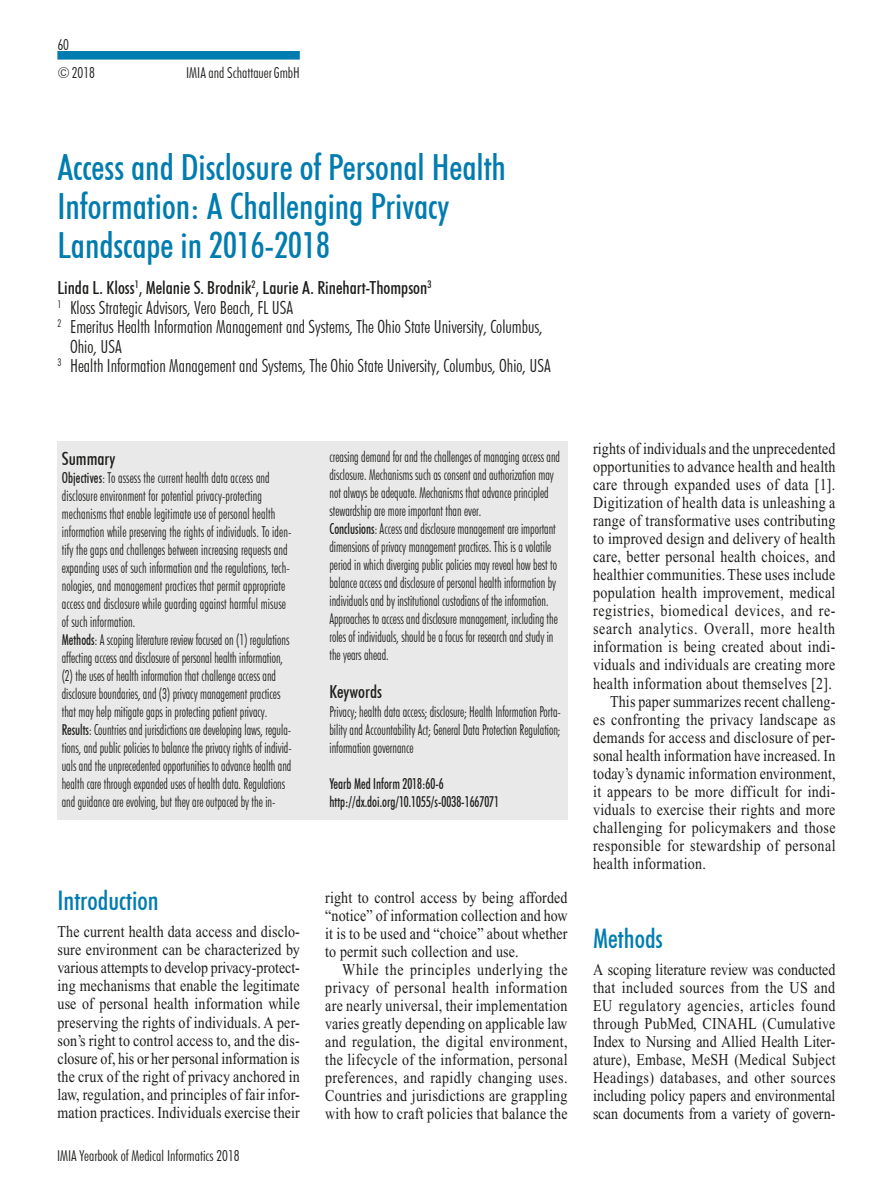
<style>
.page{position:relative;width:893px;height:1191px;background:#fff}
.page>*{position:absolute;margin:0;border:0;box-sizing:border-box;transform-origin:0 0}
.t1{font:500 condensed 36px/39px "Futura BT";color:#007cb0}
.t2{font:500 condensed 27px "Futura BT";color:#007cb0}
.t3{font:300 condensed 18px "Futura BT";color:#1d1d1b}
.t4{font:500 condensed 18px "Futura BT";color:#1d1d1b}
.t5{font:16.5px/18px "Times";letter-spacing:.02em;color:#1d1d1b;text-align:justify;scale:.85 1}
.t6{font:16.5px "Times";letter-spacing:.045em;color:#1d1d1b;scale:.85 1}
.t7{font:300 condensed 15px/18px "Futura BT";color:#1d1d1b;scale:.85 1}
.t8{font:300 condensed 15px "Futura BT";color:#1d1d1b}
.t9{font:500 condensed 15px/18px "Futura BT";color:#1d1d1b;scale:.85 1}
.s1{font-weight:500}
</style>
<div class="page">
<div style="left:57px;top:51px;width:243px;height:9px;background:#007cb0"></div>
<div style="left:57px;top:441px;width:511px;height:378px;background:#e9e9e9"></div>
<p class="t8" style="left:57px;top:35px;width:13px">60</p>
<p class="t8" style="left:57px;top:63px;width:39px">©2018</p>
<p class="t8" style="left:186px;top:63px;width:115px">IMIA and SchattauerGmbH</p>
<h1 class="t1" style="left:57px;top:148px;width:450px">Access and Disclosure of Personal Health<br>Information: A Challenging Privacy<br>Landscape in 2016-2018</h1>
<p class="t4" style="left:57px;top:277px;width:375px">Linda L. Kloss<sup>1</sup>, Melanie S. Brodnik<sup>2</sup>, Laurie A. Rinehart-Thompson<sup>3</sup></p>
<p class="t3" style="left:57px;top:296px;width:237px"><sup>1</sup> Kloss Strategic Advisors, Vero Beach, FL USA</p>
<p class="t3" style="left:57px;top:316px;width:487px"><sup>2</sup> Emeritus Health Information Management and Systems, The Ohio State University, Columbus,</p>
<p class="t3" style="left:70px;top:335px;width:53px">Ohio, USA</p>
<p class="t3" style="left:57px;top:355px;width:495px"><sup>3</sup> Health Information Management and Systems, The Ohio State University, Columbus, Ohio, USA</p>
<p class="t4" style="left:62px;top:447px;width:55px">Summary</p>
<p class="t7" style="left:62px;top:468px;width:272px"><span class="s1">Objectives</span>: To assess the current health data access and disclosure environment for potential privacy-protecting mechanisms that enable legitimate use of personal health information while preserving the rights of individuals. To iden&shy;tify the gaps and challenges between increasing requests and expanding uses of such information and the regulations, tech&shy;nologies, and management practices that permit appropriate access and disclosure while guarding against harmful misuse of such information.<br><span class="s1">Methods</span>: A scoping literature review focused on (1) regulations affecting access and disclosure of personal health information, (2) the uses of health information that challenge access and disclosure boundaries, and (3) privacy management practices that may help mitigate gaps in protecting patient privacy.<br><span class="s1">Results</span>: Countries and jurisdictions are developing laws, regula&shy;tions, and public policies to balance the privacy rights of individ&shy;uals and the unprecedented opportunities to advance health and health care through expanded uses of health data. Regulations and guidance are evolving, but they are outpaced by the in-</p>
<p class="t7" style="left:329px;top:448px;width:273px">creasing demand for and the challenges of managing access and disclosure. Mechanisms such as consent and authorization may not always be adequate. Mechanisms that advance principled stewardship are more important than ever.<br><span class="s1">Conclusions</span>: Access and disclosure management are important dimensions of privacy management practices. This is a volatile period in which diverging public policies may reveal how best to balance access and disclosure of personal health information by individuals and by institutional custodians of the information.<br>Approaches to access and disclosure management, including the roles of individuals, should be a focus for research and study in the years ahead.</p>
<p class="t4" style="left:329px;top:680px;width:54px">Keywords</p>
<p class="t7" style="left:329px;top:702px;width:274px;text-align:justify">Privacy; health data access; disclosure; Health Information Porta&shy;bility and Accountability Act; General Data Protection Regulation; information governance</p>
<p class="t9" style="left:329px;top:774px;width:201px">Yearb Med Inform 2018:60-6 http://dx.doi.org/10.1055/s-0038-1667071</p>
<h2 class="t2" style="left:57px;top:884px;width:103px">Introduction</h2>
<p class="t5" style="left:57px;top:922px;width:287px">The current health data access and disclo&shy;sure environment can be characterized by various attempts to develop privacy-protect&shy;ing mechanisms that enable the legitimate use of personal health information while preserving the rights of individuals. A per&shy;son’s right to control access to, and the dis&shy;closure of, his or her personal information is the crux of the right of privacy anchored in law, regulation, and principles of fair infor&shy;mation practices. Individuals exercise their</p>
<p class="t8" style="left:57px;top:1146px;width:184px">IMIA Yearbook of Medical Informatics 2018</p>
<p class="t5" style="left:325px;top:888px;width:287px">right to control access by being afforded “notice” of information collection and how it is to be used and “choice” about whether to permit such collection and use.</p>
<p class="t5" style="left:325px;top:960px;width:287px;text-indent:17px">While the principles underlying the privacy of personal health information are nearly universal, their implementation varies greatly depending on applicable law and regulation, the digital environment, the lifecycle of the information, personal preferences, and rapidly changing uses.<br>Countries and jurisdictions are grappling with how to craft policies that balance the</p>
<p class="t5" style="left:593px;top:440px;width:287px">rights of individuals and the unprecedented</p>
<p class="t5" style="left:593px;top:458px;width:287px">opportunities to advance health and health</p>
<p class="t5" style="left:593px;top:476px;width:287px">care through expanded uses of data [1].</p>
<p class="t5" style="left:593px;top:494px;width:287px">Digitization of health data is unleashing a</p>
<p class="t5" style="left:593px;top:512px;width:287px">range of transformative uses contributing</p>
<p class="t5" style="left:593px;top:530px;width:287px">to improved design and delivery of health</p>
<p class="t5" style="left:593px;top:548px;width:287px">care, better personal health choices, and</p>
<p class="t5" style="left:593px;top:566px;width:286px">healthier communities. These uses include</p>
<p class="t5" style="left:593px;top:584px;width:287px">population health improvement, medical</p>
<p class="t6" style="left:593px;top:602px;width:287px">registries, biomedical devices, and re-</p>
<p class="t6" style="left:593px;top:620px;width:286px">search analytics. Overall, more health</p>
<p class="t5" style="left:593px;top:638px;width:287px">information is being created about indi-</p>
<p class="t5" style="left:593px;top:656px;width:287px">viduals and individuals are creating more</p>
<p class="t5" style="left:593px;top:674px;width:283px">health information about themselves [2].</p>
<p class="t5" style="left:610px;top:692px;width:267px">This paper summarizes recent challeng-</p>
<p class="t5" style="left:593px;top:710px;width:287px">es confronting the privacy landscape as</p>
<p class="t5" style="left:593px;top:728px;width:287px">demands for access and disclosure of per-</p>
<p class="t5" style="left:593px;top:746px;width:286px">sonal health information have increased. In</p>
<p class="t5" style="left:593px;top:764px;width:287px">today’s dynamic information environment,</p>
<p class="t5" style="left:593px;top:782px;width:287px">it appears to be more difficult for indi-</p>
<p class="t5" style="left:593px;top:800px;width:287px">viduals to exercise their rights and more</p>
<p class="t5" style="left:593px;top:818px;width:287px">challenging for policymakers and those</p>
<p class="t5" style="left:593px;top:836px;width:287px">responsible for stewardship of personal</p>
<p class="t5" style="left:593px;top:854px;width:134px">health information.</p>
<h2 class="t2" style="left:593px;top:922px;width:71px">Methods</h2>
<p class="t5" style="left:593px;top:960px;width:287px">A scoping literature review was conducted that included sources from the US and EU regulatory agencies, articles found through PubMed, CINAHL (Cumulative Index to Nursing and Allied Health Liter&shy;ature), Embase, MeSH (Medical Subject Headings) databases, and other sources including policy papers and environmental scan documents from a variety of govern-</p>
</div>
